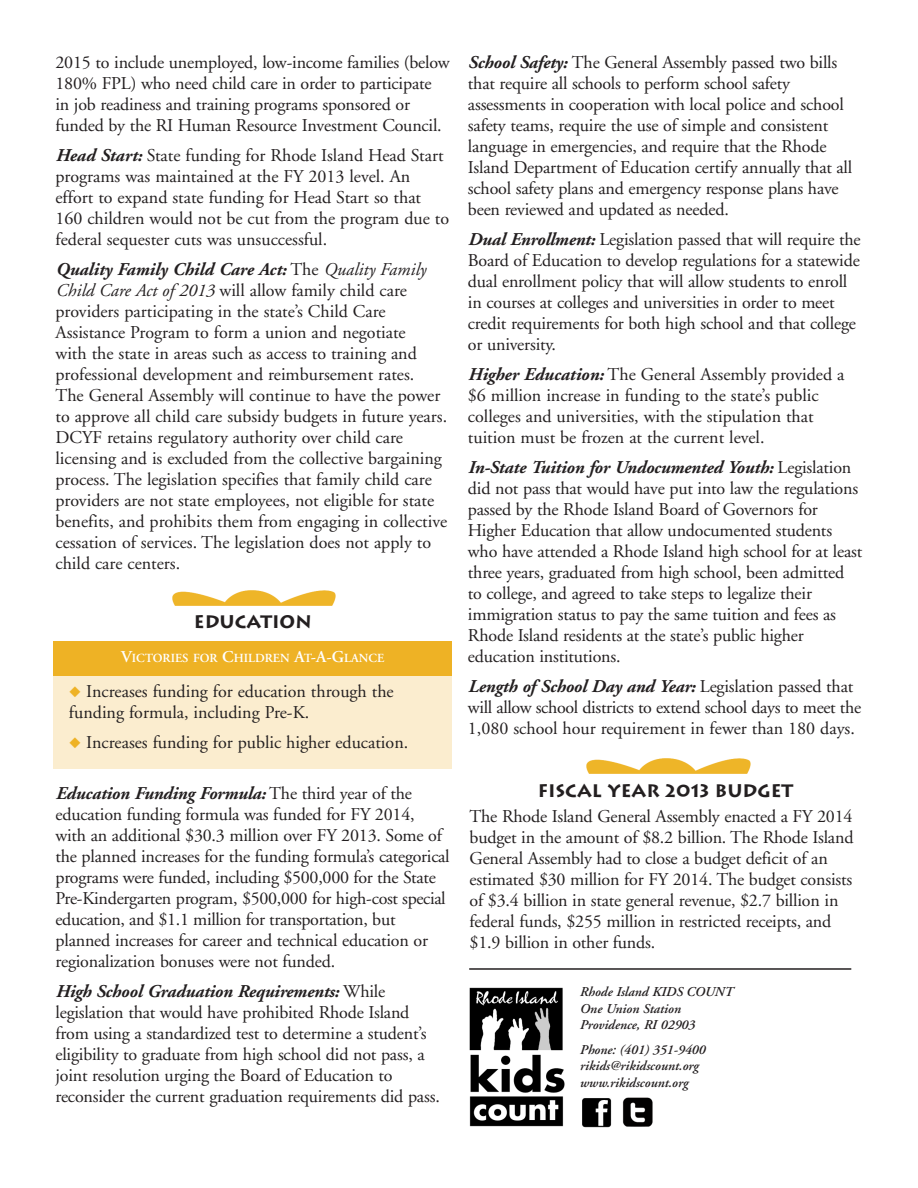
<style>
.page{position:relative;width:918px;height:1188px;background:#fff}
.page>*{position:absolute;margin:0;border:0;box-sizing:border-box;transform-origin:0 0}
.t1{font:18px/21px "Adobe Garamond";letter-spacing:-.01em;color:#231f20}
.t2{font:700 18px "Lithos";color:#231f20}
.t3{font:italic 600 13.5px/16.2px "Adobe Garamond";color:#231f20}
.t4{font:600 12.3px "Adobe Garamond";color:#fff}
.s1{font-weight:700;font-style:italic}
.s2{font-style:italic}
.s3{font-size:16.5px}
.s4{color:#eeb225}
</style>
<div class="page">
<div style="left:53px;top:641px;width:398px;height:127px;background:#fbedcf"></div>
<div style="left:53px;top:641px;width:398px;height:34px;background:#eeb225"></div>
<img style="left:586px;top:758px;width:165px;height:16px">
<hr style="left:469px;top:968px;width:382px;height:2px;background:#231f20">
<img style="left:469px;top:987px;width:96px;height:140px">
<img style="left:582px;top:1098px;width:29px;height:29px">
<img style="left:622px;top:1097px;width:31px;height:30px">
<img style="left:172px;top:590px;width:164px;height:16px">
<p class="t1" style="left:55px;top:54px;width:396px">2015 to include unemployed, low-income families (below 180% FPL) who need child care in order to participate in job readiness and training programs sponsored or funded by the RI Human Resource Investment Council.</p>
<p class="t1" style="left:55px;top:147px;width:395px"><span class="s1">Head Start:</span> State funding for Rhode Island Head Start programs was maintained at the FY 2013 level. An effort to expand state funding for Head Start so that 160 children would not be cut from the program due to federal sequester cuts was unsuccessful.</p>
<p class="t1" style="left:55px;top:261px;width:393px"><span class="s1">Quality Family Child Care Act:</span> The <span class="s2">Quality Family Child Care Act of 2013</span> will allow family child care providers participating in the state’s Child Care Assistance Program to form a union and negotiate<br>with the state in areas such as access to training and professional development and reimbursement rates.<br>The General Assembly will continue to have the power to approve all child care subsidy budgets in future years.<br>DCYF retains regulatory authority over child care licensing and is excluded from the collective bargaining process. The legislation specifies that family child care providers are not state employees, not eligible for state benefits, and prohibits them from engaging in collective cessation of services. The legislation does not apply to child care centers.</p>
<p class="t2" style="left:194px;top:611px;width:119px">EDUCATION</p>
<p class="t4" style="left:121px;top:654px;width:265px"><span class="s3">V</span>ICTORIES FOR <span class="s3">C</span>HILDREN <span class="s3">A</span>T<span class="s3">-A-G</span>LANCE</p>
<p class="t1" style="left:69px;top:682px;width:326px"><span class="s4">◆</span> Increases funding for education through the funding formula, including Pre-K.</p>
<p class="t1" style="left:69px;top:733px;width:341px"><span class="s4">◆</span> Increases funding for public higher education.</p>
<p class="t1" style="left:55px;top:784px;width:396px"><span class="s1">Education Funding Formula:</span> The third year of the education funding formula was funded for FY 2014, with an additional $30.3 million over FY 2013. Some of the planned increases for the funding formula’s categorical programs were funded, including $500,000 for the State Pre-Kindergarten program, $500,000 for high-cost special education, and $1.1 million for transportation, but planned increases for career and technical education or regionalization bonuses were not funded.</p>
<p class="t1" style="left:55px;top:982px;width:386px"><span class="s1">High School Graduation Requirements:</span> While legislation that would have prohibited Rhode Island from using a standardized test to determine a student’s eligibility to graduate from high school did not pass, a joint resolution urging the Board of Education to reconsider the current graduation requirements did pass.</p>
<p class="t1" style="left:468px;top:54px;width:386px"><span class="s1">School Safety:</span> The General Assembly passed two bills that require all schools to perform school safety assessments in cooperation with local police and school safety teams, require the use of simple and consistent language in emergencies, and require that the Rhode Island Department of Education certify annually that all school safety plans and emergency response plans have been reviewed and updated as needed.</p>
<p class="t1" style="left:468px;top:231px;width:394px"><span class="s1">Dual Enrollment:</span> Legislation passed that will require the Board of Education to develop regulations for a statewide dual enrollment policy that will allow students to enroll in courses at colleges and universities in order to meet credit requirements for both high school and that college or university.</p>
<p class="t1" style="left:468px;top:366px;width:378px"><span class="s1">Higher Education:</span> The General Assembly provided a $6 million increase in funding to the state’s public colleges and universities, with the stipulation that tuition must be frozen at the current level.</p>
<p class="t1" style="left:468px;top:459px;width:396px"><span class="s1">In-State Tuition for Undocumented Youth:</span> Legislation did not pass that would have put into law the regulations passed by the Rhode Island Board of Governors for Higher Education that allow undocumented students who have attended a Rhode Island high school for at least three years, graduated from high school, been admitted to college, and agreed to take steps to legalize their immigration status to pay the same tuition and fees as Rhode Island residents at the state’s public higher education institutions.</p>
<p class="t1" style="left:468px;top:678px;width:395px"><span class="s1">Length of School Day and Year:</span> Legislation passed that will allow school districts to extend school days to meet the<br>1,080 school hour requirement in fewer than 180 days.</p>
<p class="t2" style="left:538px;top:780px;width:257px">FISCAL YEAR 2013 BUDGET</p>
<p class="t1" style="left:470px;top:808px;width:385px">The Rhode Island General Assembly enacted a FY 2014 budget in the amount of $8.2 billion. The Rhode Island General Assembly had to close a budget deficit of an estimated $30 million for FY 2014. The budget consists of $3.4 billion in state general revenue, $2.7 billion in federal funds, $255 million in restricted receipts, and $1.9 billion in other funds.</p>
<p class="t3" style="left:580px;top:985px;width:155px">Rhode Island KIDS COUNT<br>One Union Station<br>Providence, RI 02903</p>
<p class="t3" style="left:580px;top:1043px;width:127px">Phone: (401) 351-9400 rikids@rikidscount.org www.rikidscount.org</p>
</div>
